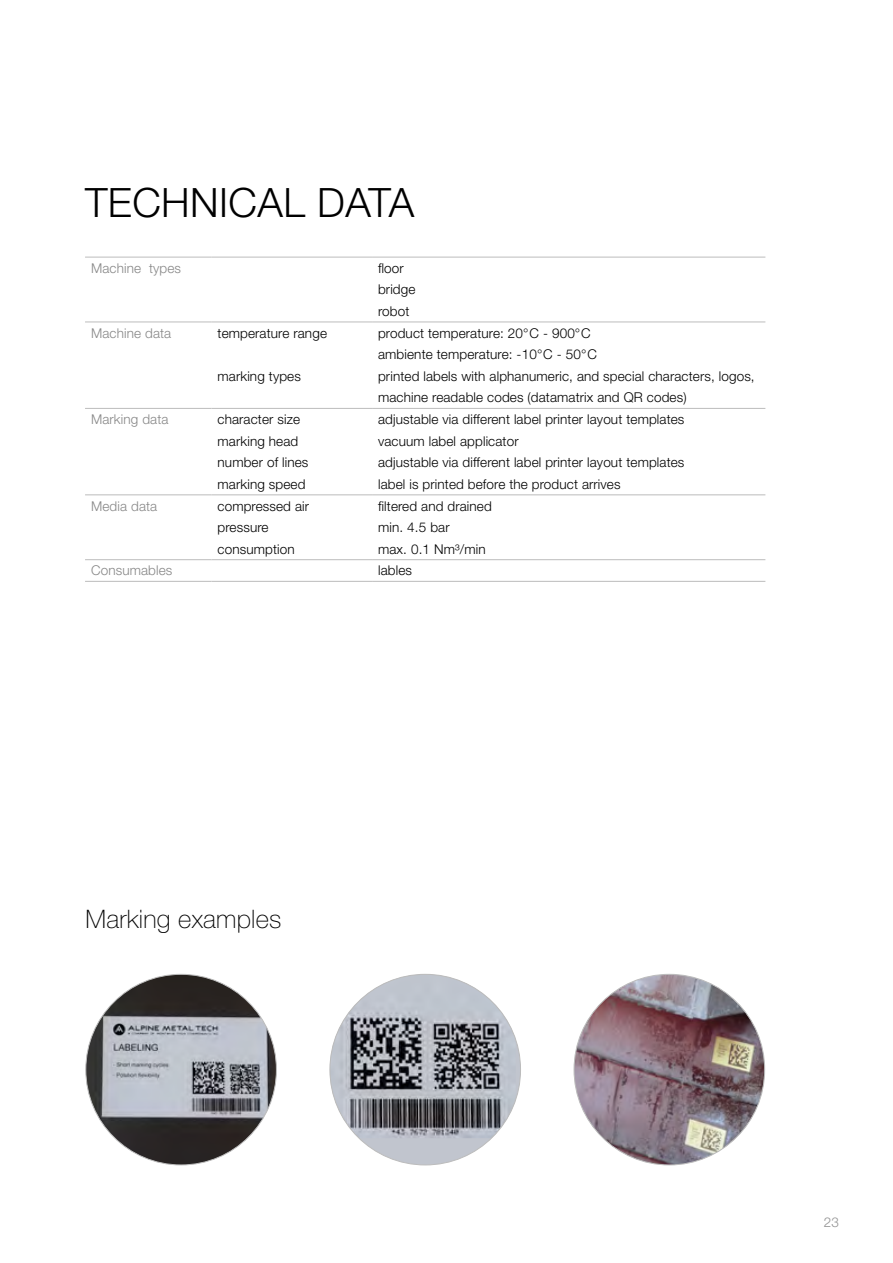
<style>
.page{position:relative;width:893px;height:1263px;background:#fff}
.page>*{position:absolute;margin:0;border:0;box-sizing:border-box;transform-origin:0 0}
.t1{font:300 40.5px "Helvetica Neue LT Std";letter-spacing:.01em;color:#000}
.t2{font:100 25.5px "Helvetica Neue LT Std";letter-spacing:.01em;color:#000}
.t3{font:300 13.5px/21.6px "Helvetica Neue LT Std";letter-spacing:.01em;color:#000}
.t4{font:300 13.5px "Helvetica Neue LT Std";letter-spacing:.01em;color:#878787}
.t5{font:300 13.5px "Helvetica Neue LT Std";color:#929292}
</style>
<div class="page">
<hr style="left:212px;top:257px;width:160px;height:1px;background:#bcbcbc">
<hr style="left:372px;top:257px;width:393px;height:1px;background:#bcbcbc">
<hr style="left:212px;top:322px;width:160px;height:1px;background:#bcbcbc">
<hr style="left:372px;top:322px;width:393px;height:1px;background:#bcbcbc">
<hr style="left:212px;top:408px;width:160px;height:1px;background:#bcbcbc">
<hr style="left:372px;top:408px;width:393px;height:1px;background:#bcbcbc">
<hr style="left:212px;top:495px;width:160px;height:1px;background:#bcbcbc">
<hr style="left:372px;top:495px;width:393px;height:1px;background:#bcbcbc">
<hr style="left:212px;top:559px;width:160px;height:1px;background:#bcbcbc">
<hr style="left:372px;top:559px;width:393px;height:1px;background:#bcbcbc">
<hr style="left:212px;top:581px;width:160px;height:1px;background:#bcbcbc">
<hr style="left:372px;top:581px;width:393px;height:1px;background:#bcbcbc">
<hr style="left:85px;top:257px;width:127px;height:1px;background:#bcbcbc">
<hr style="left:85px;top:322px;width:127px;height:1px;background:#bcbcbc">
<hr style="left:85px;top:408px;width:127px;height:1px;background:#bcbcbc">
<hr style="left:85px;top:495px;width:127px;height:1px;background:#bcbcbc">
<hr style="left:85px;top:559px;width:127px;height:1px;background:#bcbcbc">
<hr style="left:85px;top:581px;width:127px;height:1px;background:#bcbcbc">
<img style="left:86px;top:974px;width:190px;height:191px;border-radius:95px">
<div style="left:330px;top:974px;width:190px;height:191px;background:#c1c5ce;border-radius:50%"></div>
<img style="left:330px;top:974px;width:186px;height:164px">
<img style="left:574px;top:974px;width:191px;height:191px;border-radius:95px">
<h1 class="t1" style="left:85px;top:178px;width:331px">TECHNICAL DATA</h1>
<p class="t4" style="left:91px;top:260px;width:92px">Machine types</p>
<p class="t3" style="left:378px;top:257px;width:39px">floor bridge robot</p>
<p class="t4" style="left:91px;top:325px;width:82px">Machine data</p>
<p class="t3" style="left:218px;top:322px;width:111px">temperature range</p>
<p class="t3" style="left:218px;top:365px;width:85px">marking types</p>
<p class="t3" style="left:378px;top:322px;width:378px">product temperature: 20°C - 900°C<br>ambiente temperature: -10°C - 50°C<br>printed labels with alphanumeric, and special characters, logos, machine readable codes (datamatrix and QR codes)</p>
<p class="t4" style="left:91px;top:411px;width:79px">Marking data</p>
<p class="t3" style="left:218px;top:408px;width:92px">character size marking head number of lines marking speed</p>
<p class="t3" style="left:378px;top:408px;width:308px">adjustable via different label printer layout templates vacuum label applicator<br>adjustable via different label printer layout templates label is printed before the product arrives</p>
<p class="t4" style="left:91px;top:497px;width:68px">Media data</p>
<p class="t3" style="left:218px;top:495px;width:93px">compressed air pressure consumption</p>
<p class="t3" style="left:378px;top:495px;width:115px">filtered and drained min. 4.5 bar<br>max. 0.1 Nm³/min</p>
<p class="t4" style="left:91px;top:562px;width:83px">Consumables</p>
<p class="t3" style="left:378px;top:559px;width:35px">lables</p>
<h2 class="t2" style="left:86px;top:904px;width:197px">Marking examples</h2>
<p class="t5" style="left:824px;top:1214px;width:17px">23</p>
</div>
